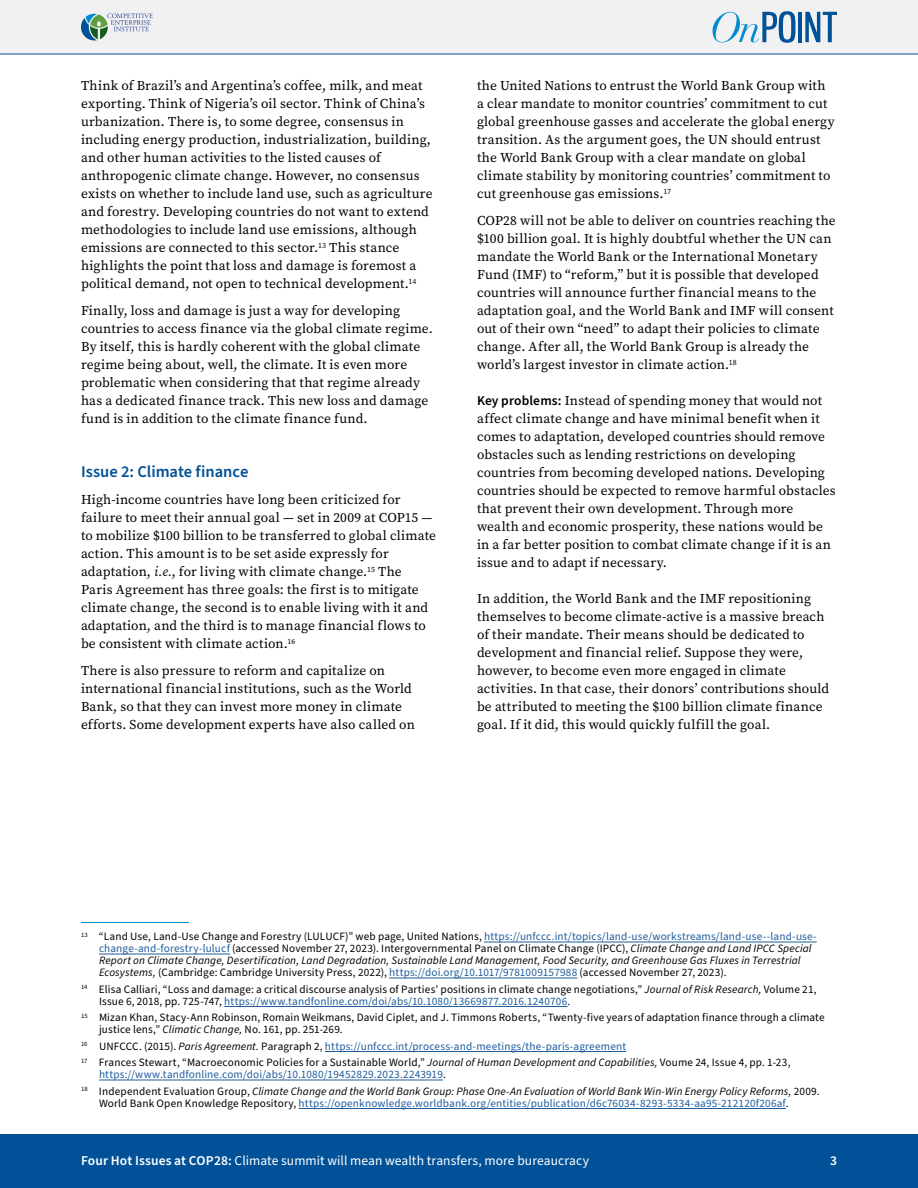
<style>
.page{position:relative;width:918px;height:1188px;background:#fff}
.page>*{position:absolute;margin:0;border:0;box-sizing:border-box;transform-origin:0 0}
.t1{font:600 16.5px "Source Sans Pro";color:#005198}
.P_Semi_to_colon{font:13.5px/18px "Source Serif Pro";letter-spacing:.01em;color:#000}
.t2{font:13.5px "Source Sans Pro";letter-spacing:.005em;color:#fff}
.t3{font:600 13.5px "Source Sans Pro";color:#fff}
.Footnote_Text{font:11.25px/12px "Source Sans Pro";letter-spacing:.01em;color:#000}
.Footnote_Text-2{font:italic 11.25px/12px "Source Sans Pro";letter-spacing:.01em;color:#000}
.Footnote_Text-3{font:11.25px "Source Sans Pro";letter-spacing:.015em;color:#205d9e}
.s1{font-style:italic}
.s2{font-family:"Source Sans Pro";font-weight:600}
.s3{color:#205d9e}
.s4{color:#000}
.s5{font-style:italic;color:#000}
.s6{font-style:normal}
.s7{font-style:normal;color:#205d9e}
.s8{font-weight:600}
</style>
<div class="page">
<hr style="left:81px;top:922px;width:108px;height:1px;background:#008ccf">
<hr style="left:484px;top:942px;width:333px;height:1px;background:#205d9e">
<hr style="left:99px;top:954px;width:131px;height:1px;background:#205d9e">
<hr style="left:389px;top:978px;width:188px;height:1px;background:#205d9e">
<hr style="left:224px;top:1006px;width:344px;height:1px;background:#205d9e">
<hr style="left:325px;top:1051px;width:301px;height:1px;background:#205d9e">
<hr style="left:99px;top:1080px;width:344px;height:1px;background:#205d9e">
<hr style="left:299px;top:1108px;width:487px;height:1px;background:#205d9e">
<div style="left:0;top:0;width:918px;height:54px;background:#f1f1f2"></div>
<svg style="left:713px;top:11px;width:83px;height:32px"></svg>
<svg style="left:805px;top:12px;width:32px;height:30px"></svg>
<hr style="left:798px;top:12px;width:4px;height:30px;background:#005198">
<svg style="left:81px;top:14px;width:72px;height:26px"></svg>
<div style="left:0;top:1134px;width:918px;height:54px;background:#005198"></div>
<p class="P_Semi_to_colon" style="left:81px;top:77px;width:353px">Think of Brazil’s and Argentina’s coffee, milk, and meat exporting. Think of Nigeria’s oil sector. Think of China’s urbanization. There is, to some degree, consensus in including energy production, industrialization, building, and other human activities to the listed causes of anthropogenic climate change. However, no consensus exists on whether to include land use, such as agriculture and forestry. Developing countries do not want to extend methodologies to include land use emissions, although emissions are connected to this sector.<sup>13</sup> This stance highlights the point that loss and damage is foremost a political demand, not open to technical development.<sup>14</sup></p>
<p class="P_Semi_to_colon" style="left:81px;top:302px;width:353px">Finally, loss and damage is just a way for developing countries to access finance via the global climate regime.<br>By itself, this is hardly coherent with the global climate regime being about, well, the climate. It is even more problematic when considering that that regime already has a dedicated finance track. This new loss and damage fund is in addition to the climate finance fund.</p>
<h1 class="t1" style="left:81px;top:461px;width:169px">Issue 2: Climate finance</h1>
<p class="P_Semi_to_colon" style="left:81px;top:491px;width:357px">High-income countries have long been criticized for failure to meet their annual goal — set in 2009 at COP15 — to mobilize $100 billion to be transferred to global climate action. This amount is to be set aside expressly for adaptation, <span class="s1">i.e.</span>, for living with climate change.<sup>15</sup> The Paris Agreement has three goals: the first is to mitigate climate change, the second is to enable living with it and adaptation, and the third is to manage financial flows to be consistent with climate action.<sup>16</sup></p>
<p class="P_Semi_to_colon" style="left:81px;top:662px;width:335px">There is also pressure to reform and capitalize on international financial institutions, such as the World Bank, so that they can invest more money in climate efforts. Some development experts have also called on</p>
<p class="P_Semi_to_colon" style="left:477px;top:77px;width:359px">the United Nations to entrust the World Bank Group with a clear mandate to monitor countries’ commitment to cut global greenhouse gasses and accelerate the global energy transition. As the argument goes, the UN should entrust the World Bank Group with a clear mandate on global climate stability by monitoring countries’ commitment to cut greenhouse gas emissions.<sup>17</sup></p>
<p class="P_Semi_to_colon" style="left:477px;top:212px;width:360px">COP28 will not be able to deliver on countries reaching the $100 billion goal. It is highly doubtful whether the UN can mandate the World Bank or the International Monetary Fund (IMF) to “reform,” but it is possible that developed countries will announce further financial means to the adaptation goal, and the World Bank and IMF will consent out of their own “need” to adapt their policies to climate change. After all, the World Bank Group is already the world’s largest investor in climate action.<sup>18</sup></p>
<p class="P_Semi_to_colon" style="left:477px;top:392px;width:360px"><span class="s2">Key problems:</span> Instead of spending money that would not affect climate change and have minimal benefit when it comes to adaptation, developed countries should remove obstacles such as lending restrictions on developing countries from becoming developed nations. Developing countries should be expected to remove harmful obstacles that prevent their own development. Through more wealth and economic prosperity, these nations would be in a far better position to combat climate change if it is an issue and to adapt if necessary.</p>
<p class="P_Semi_to_colon" style="left:477px;top:590px;width:354px">In addition, the World Bank and the IMF repositioning themselves to become climate-active is a massive breach of their mandate. Their means should be dedicated to development and financial relief. Suppose they were, however, to become even more engaged in climate activities. In that case, their donors’ contributions should be attributed to meeting the $100 billion climate finance goal. If it did, this would quickly fulfill the goal.</p>
<p class="Footnote_Text" style="left:99px;top:931px;width:719px;text-indent:-18px"><sup>13</sup> “Land Use, Land-Use Change and Forestry (LULUCF)” web page, United Nations, <span class="s3">https://unfccc.int/topics/land-use/workstreams/land-use--land-use&shy;change-and-forestry-lulucf</span> (accessed November 27, 2023). Intergovernmental Panel on Climate Change (IPCC), <span class="s1">Climate Change and Land IPCC Special Report on Climate Change, Desertification, Land Degradation, Sustainable Land Management, Food Security, and Greenhouse Gas Fluxes in Terrestrial Ecosystems,</span> (Cambridge: Cambridge University Press, 2022), <span class="s3">https://doi.org/10.1017/9781009157988</span> (accessed November 27, 2023).</p>
<p class="Footnote_Text" style="left:99px;top:984px;width:719px;text-indent:-18px"><sup>14</sup> Elisa Calliari, “Loss and damage: a critical discourse analysis of Parties’ positions in climate change negotiations,” <span class="s1">Journal of Risk Research,</span> Volume 21,<br>Issue 6, 2018, pp. 725-747, <span class="s3">https://www.tandfonline.com/doi/abs/10.1080/13669877.2016.1240706</span>.</p>
<p class="Footnote_Text" style="left:99px;top:1012px;width:727px;text-indent:-18px"><sup>15</sup> Mizan Khan, Stacy-Ann Robinson, Romain Weikmans, David Ciplet, and J. Timmons Roberts, “Twenty-five years of adaptation finance through a climate justice lens,” <span class="s1">Climatic Change,</span> No. 161, pp. 251-269.</p>
<p class="Footnote_Text-3" style="left:81px;top:1039px;width:547px"><sup>16</sup> <span class="s4">UNFCCC. (2015).</span> <span class="s5">Paris Agreement.</span> <span class="s4">Paragraph 2,</span> https://unfccc.int/process-and-meetings/the-paris-agreement</p>
<p class="Footnote_Text" style="left:99px;top:1057px;width:693px;text-indent:-18px"><sup>17</sup> Frances Stewart, “Macroeconomic Policies for a Sustainable World,” <span class="s1">Journal of Human Development and Capabilities,</span> Voume 24, Issue 4, pp. 1-23, <span class="s3">https://www.tandfonline.com/doi/abs/10.1080/19452829.2023.2243919</span>.</p>
<p class="Footnote_Text-2" style="left:99px;top:1086px;width:722px;text-indent:-18px"><sup>18</sup> <span class="s6">Independent Evaluation Group,</span> Climate Change and the World Bank Group: Phase One-An Evaluation of World Bank Win-Win Energy Policy Reforms, <span class="s6">2009.<br>World Bank Open Knowledge Repository,</span> <span class="s7">https://openknowledge.worldbank.org/entities/publication/d6c76034-8293-5334-aa95-212120f206af</span><span class="s6">.</span></p>
<p class="t2" style="left:81px;top:1152px;width:510px"><span class="s8">Four Hot Issues at COP28:</span> Climate summit will mean wealth transfers, more bureaucracy</p>
<p class="t3" style="left:830px;top:1152px;width:8px">3</p>
</div>
